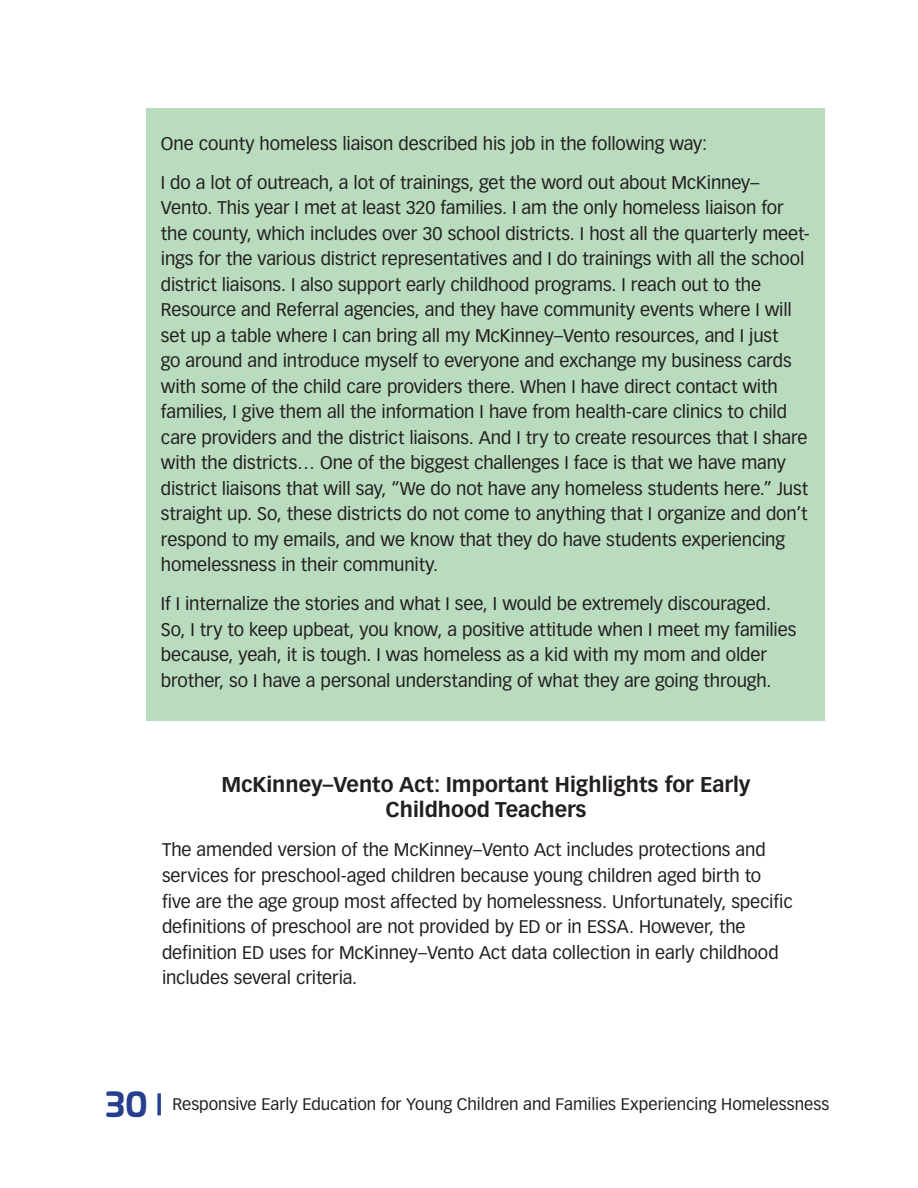
<style>
.page{position:relative;width:918px;height:1188px;background:#fff}
.page>*{position:absolute;margin:0;border:0;box-sizing:border-box;transform-origin:0 0}
.t1{font:700 33px "Univia Pro";color:#253f8e}
.t2{font:700 21px/25.2px "Vectora LT Pro";color:#231f20;text-align:center}
.t3{font:18px/25.5px "Vectora LH";letter-spacing:-.005em;color:#231f20}
.t4{font:18px/25.5px "Vectora LT Pro";letter-spacing:-.005em;color:#231f20}
.t5{font:16.5px "Vectora LT Pro";color:#231f20}
.s1{font-size:24px}
</style>
<div class="page">
<div style="left:147px;top:108px;width:678px;height:612px;background:#b9dbbe"></div>
<p class="t3" style="left:161px;top:124px;width:600px;line-height:39px">One county homeless liaison described his job in the following way:<br>I do a lot of outreach, a lot of trainings, get the word out about McKinney–</p>
<p class="t3" style="left:161px;top:195px;width:650px">Vento. This year I met at least 320 families. I am the only homeless liaison for the county, which includes over 30 school districts. I host all the quarterly meet&shy;ings for the various district representatives and I do trainings with all the school district liaisons. I also support early childhood programs. I reach out to the Resource and Referral agencies, and they have community events where I will set up a table where I can bring all my McKinney–Vento resources, and I just<br>go around and introduce myself to everyone and exchange my business cards with some of the child care providers there. When I have direct contact with families, I give them all the information I have from health-care clinics to child care providers and the district liaisons. And I try to create resources that I share with the districts… One of the biggest challenges I face is that we have many district liaisons that will say, “We do not have any homeless students here.” Just straight up. So, these districts do not come to anything that I organize and don’t respond to my emails, and we know that they do have students experiencing homelessness in their community.</p>
<p class="t3" style="left:161px;top:591px;width:637px">If I internalize the stories and what I see, I would be extremely discouraged.<br>So, I try to keep upbeat, you know, a positive attitude when I meet my families because, yeah, it is tough. I was homeless as a kid with my mom and older brother, so I have a personal understanding of what they are going through.</p>
<h2 class="t2" style="left:221px;top:772px;width:531px">McKinney–Vento Act: Important Highlights for Early<br>Childhood Teachers</h2>
<p class="t4" style="left:162px;top:837px;width:632px">The amended version of the McKinney–Vento Act includes protections and services for preschool-aged children because young children aged birth to five are the age group most affected by homelessness. Unfortunately, specific definitions of preschool are not provided by ED or in ESSA. However, the definition ED uses for McKinney–Vento Act data collection in early childhood includes several criteria.</p>
<h1 class="t1" style="left:105px;top:1078px;width:59px">30 <span class="s1">|</span></h1>
<p class="t5" style="left:172px;top:1094px;width:659px">Responsive Early Education for Young Children and Families Experiencing Homelessness</p>
</div>
